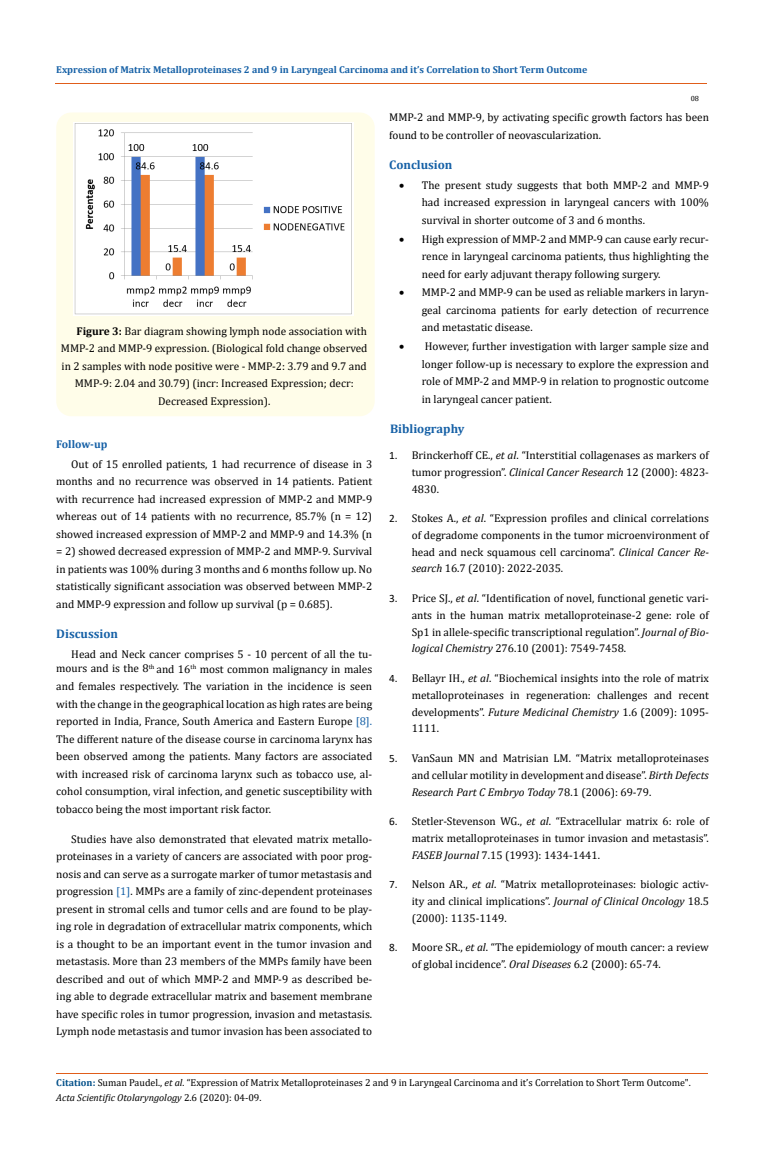
<style>
.page{position:relative;width:764px;height:1155px;background:#fff}
.page>*{position:absolute;margin:0;border:0;box-sizing:border-box;transform-origin:0 0}
.t1{font:700 12.5px "Cambria";color:#1560a6}
.t2{font:11.25px/17.5px "Cambria";color:#000;text-align:justify}
.t3{font:700 11.25px "Cambria";color:#1560a6}
.t4{font:10px/15px "Cambria";color:#000}
.t5{font:700 10px "Cambria";color:#1560a6}
.t6{font:7.5px "Cambria";color:#000}
.s1{font-weight:700}
.s2{color:#1560a6}
.s3{font-family:"Calibri"}
.s4{font-style:italic}
.s5{font-weight:700;color:#035089}
</style>
<div class="page">
<hr style="left:55px;top:84px;width:651px;height:1px;background:#e05d1a">
<div style="left:56px;top:112px;width:319px;height:304px;background:#fffde9;border-radius:15px"></div>
<img style="left:74px;top:122px;width:280px;height:194px">
<hr style="left:56px;top:1073px;width:651px;height:1px;background:#e05d1a">
<p class="t5" style="left:56px;top:62px;width:533px">Expression of Matrix Metalloproteinases 2 and 9 in Laryngeal Carcinoma and it’s Correlation to Short Term Outcome</p>
<p class="t6" style="left:690px;top:94px;width:10px">08</p>
<p class="t2" style="left:76px;top:322px;width:292px"><span class="s1">Figure 3:</span> Bar diagram showing lymph node association with</p>
<p class="t2" style="left:61px;top:340px;width:308px">MMP-2 and MMP-9 expression. (Biological fold change observed</p>
<p class="t2" style="left:62px;top:357px;width:307px">in 2 samples with node positive were - MMP-2: 3.79 and 9.7 and</p>
<p class="t2" style="left:75px;top:375px;width:280px">MMP-9: 2.04 and 30.79) (incr: Increased Expression; decr:</p>
<p class="t2" style="left:158px;top:392px;width:114px">Decreased Expression).</p>
<p class="t3" style="left:56px;top:436px;width:53px">Follow-up</p>
<p class="t2" style="left:56px;top:455px;width:317px;text-indent:15px">Out of 15 enrolled patients, 1 had recurrence of disease in 3 months and no recurrence was observed in 14 patients. Patient with recurrence had increased expression of MMP-2 and MMP-9 whereas out of 14 patients with no recurrence, 85.7% (n = 12) showed increased expression of MMP-2 and MMP-9 and 14.3% (n = 2) showed decreased expression of MMP-2 and MMP-9. Survival in patients was 100% during 3 months and 6 months follow up. No statistically significant association was observed between MMP-2 and MMP-9 expression and follow up survival (p = 0.685).</p>
<p class="t1" style="left:56px;top:624px;width:63px">Discussion</p>
<p class="t2" style="left:56px;top:646px;width:317px;line-height:15px;text-align:right">Head and Neck cancer comprises 5 - 10 percent of all the tu&shy;mours and is the 8<sup>th</sup> and 16<sup>th</sup> most common malignancy in males</p>
<p class="t2" style="left:56px;top:677px;width:317px">and females respectively. The variation in the incidence is seen with the change in the geographical location as high rates are being reported in India, France, South America and Eastern Europe <span class="s2">[8].<br></span>The different nature of the disease course in carcinoma larynx has been observed among the patients. Many factors are associated with increased risk of carcinoma larynx such as tobacco use, al&shy;cohol consumption, viral infection, and genetic susceptibility with tobacco being the most important risk factor.</p>
<p class="t2" style="left:56px;top:830px;width:317px;text-indent:15px">Studies have also demonstrated that elevated matrix metallo&shy;proteinases in a variety of cancers are associated with poor prog&shy;nosis and can serve as a surrogate marker of tumor metastasis and progression <span class="s2">[1]</span>. MMPs are a family of zinc-dependent proteinases present in stromal cells and tumor cells and are found to be play&shy;ing role in degradation of extracellular matrix components, which is a thought to be an important event in the tumor invasion and metastasis. More than 23 members of the MMPs family have been described and out of which MMP-2 and MMP-9 as described be&shy;ing able to degrade extracellular matrix and basement membrane have specific roles in tumor progression, invasion and metastasis.<br>Lymph node metastasis and tumor invasion has been associated to</p>
<p class="t2" style="left:389px;top:109px;width:321px">MMP-2 and MMP-9, by activating specific growth factors has been found to be controller of neovascularization.</p>
<p class="t1" style="left:389px;top:156px;width:65px">Conclusion</p>
<p class="t2" style="left:422px;top:176px;width:289px;text-indent:-22px">• The present study suggests that both MMP-2 and MMP-9 had increased expression in laryngeal cancers with 100% survival in shorter outcome of 3 and 6 months.</p>
<p class="t2" style="left:422px;top:230px;width:289px;text-indent:-22px">• High expression of MMP-2 and MMP-9 can cause early recur&shy;rence in laryngeal carcinoma patients, thus highlighting the need for early adjuvant therapy following surgery.</p>
<p class="t2" style="left:422px;top:284px;width:289px;text-indent:-22px">• MMP-2 and MMP-9 can be used as reliable markers in laryn&shy;geal carcinoma patients for early detection of recurrence and metastatic disease.</p>
<p class="t2" style="left:422px;top:337px;width:289px;text-indent:-22px">• However, further investigation with larger sample size and longer follow-up is necessary to explore the expression and role of MMP-2 and MMP-9 in relation to prognostic outcome in laryngeal cancer patient.</p>
<p class="t1" style="left:390px;top:420px;width:76px">Bibliography</p>
<p class="t2" style="left:412px;top:446px;width:299px;line-height:16.9px;text-indent:-22px"><span class="s3">1.</span> Brinckerhoff CE., <span class="s4">et al</span>. “Interstitial collagenases as markers of tumor progression”. <span class="s4">Clinical Cancer Research</span> 12 (2000): 4823- 4830.</p>
<p class="t2" style="left:412px;top:510px;width:299px;line-height:16.9px;text-indent:-22px"><span class="s3">2.</span> Stokes A., <span class="s4">et al</span>. “Expression profiles and clinical correlations of degradome components in the tumor microenvironment of head and neck squamous cell carcinoma”. <span class="s4">Clinical Cancer Re&shy;search</span> 16.7 (2010): 2022-2035.</p>
<p class="t2" style="left:412px;top:590px;width:299px;line-height:16.9px;text-indent:-22px"><span class="s3">3.</span> Price SJ., <span class="s4">et al</span>. “Identification of novel, functional genetic vari&shy;ants in the human matrix metalloproteinase-2 gene: role of Sp1 in allele-specific transcriptional regulation”. <span class="s4">Journal of Bio&shy;logical Chemistry</span> 276.10 (2001): 7549-7458.</p>
<p class="t2" style="left:412px;top:670px;width:299px;line-height:16.9px;text-indent:-22px"><span class="s3">4.</span> Bellayr IH., <span class="s4">et al</span>. “Biochemical insights into the role of matrix metalloproteinases in regeneration: challenges and recent developments”. <span class="s4">Future Medicinal Chemistry</span> 1.6 (2009): 1095- 1111.</p>
<p class="t2" style="left:412px;top:750px;width:299px;line-height:16.9px;text-indent:-22px"><span class="s3">5.</span> VanSaun MN and Matrisian LM. “Matrix metalloproteinases and cellular motility in development and disease”. <span class="s4">Birth Defects Research Part C Embryo Today</span> 78.1 (2006): 69-79.</p>
<p class="t2" style="left:412px;top:813px;width:299px;line-height:16.9px;text-indent:-22px"><span class="s3">6.</span> Stetler-Stevenson WG., <span class="s4">et al</span>. “Extracellular matrix 6: role of matrix metalloproteinases in tumor invasion and metastasis”.<br><span class="s4">FASEB Journal</span> 7.15 (1993): 1434-1441.</p>
<p class="t2" style="left:412px;top:876px;width:299px;line-height:16.9px;text-indent:-22px"><span class="s3">7.</span> Nelson AR., <span class="s4">et al</span>. “Matrix metalloproteinases: biologic activ&shy;ity and clinical implications”. <span class="s4">Journal of Clinical Oncology</span> 18.5 (2000): 1135-1149.</p>
<p class="t2" style="left:412px;top:939px;width:299px;line-height:16.9px;text-indent:-22px"><span class="s3">8.</span> Moore SR., <span class="s4">et al</span>. “The epidemiology of mouth cancer: a review of global incidence”. <span class="s4">Oral Diseases</span> 6.2 (2000): 65-74.</p>
<p class="t4" style="left:56px;top:1075px;width:636px"><span class="s5">Citation:</span> Suman Paudel., <span class="s4">et al.</span> “Expression of Matrix Metalloproteinases 2 and 9 in Laryngeal Carcinoma and it’s Correlation to Short Term Outcome".<br><span class="s4">Acta Scientific Otolaryngology</span> 2.6 (2020): 04-09.</p>
</div>
